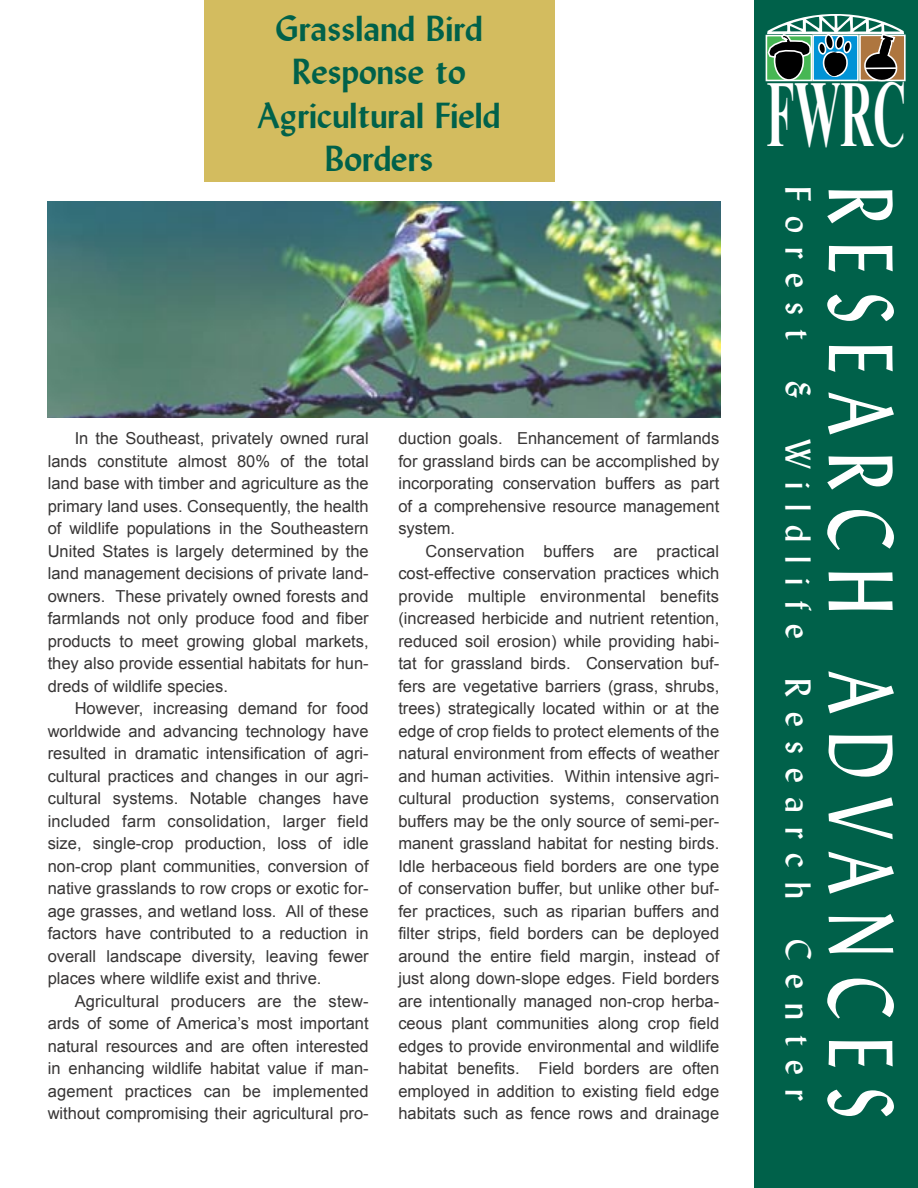
<style>
.page{position:relative;width:918px;height:1188px;background:#fff}
.page>*{position:absolute;margin:0;border:0;box-sizing:border-box;transform-origin:0 0}
.t1{font:700 93.45px "Times New Roman";color:#fff;scale:.49 1}
.t2{font:90px "Lydian BT";letter-spacing:.25em;color:#fff;scale:.8 1}
.t3{font:700 36px/43.3px "Lydian BT";color:#00614a;text-align:center}
.t4{font:36px "Lydian BT";letter-spacing:.4em;color:#fff}
.t5{font:16.5px/22.5px "Arial";color:#373535;text-align:justify}
</style>
<div class="page">
<img style="left:47px;top:201px;width:674px;height:216px">
<div style="left:204px;top:0;width:351px;height:181px;background:#d3bc5f"></div>
<div style="left:754px;top:0;width:164px;height:1188px;background:#00614a"></div>
<svg style="left:765px;top:14px;width:141px;height:68px;background:#5f847b"></svg>
<p class="t3" style="left:258px;top:6px;width:244px">Grassland Bird<br>Response to<br>Agricultural Field<br>Borders</p>
<p class="t5" style="left:48px;top:428px;width:323px;text-indent:27px">In the Southeast, privately owned rural lands constitute almost 80% of the total land base with timber and agriculture as the primary land uses. Consequently, the health of wildlife populations in the Southeastern United States is largely determined by the land management decisions of private land&shy;owners. These privately owned forests and farmlands not only produce food and fiber products to meet growing global markets, they also provide essential habitats for hun&shy;dreds of wildlife species.</p>
<p class="t5" style="left:48px;top:698px;width:322px;text-indent:27px">However, increasing demand for food worldwide and advancing technology have resulted in dramatic intensification of agri&shy;cultural practices and changes in our agri&shy;cultural systems. Notable changes have included farm consolidation, larger field size, single-crop production, loss of idle non-crop plant communities, conversion of native grasslands to row crops or exotic for&shy;age grasses, and wetland loss. All of these factors have contributed to a reduction in overall landscape diversity, leaving fewer places where wildlife exist and thrive.</p>
<p class="t5" style="left:48px;top:990px;width:323px;text-indent:27px">Agricultural producers are the stew&shy;ards of some of America’s most important natural resources and are often interested in enhancing wildlife habitat value if man&shy;agement practices can be implemented without compromising their agricultural pro-</p>
<p class="t5" style="left:398px;top:428px;width:322px">duction goals. Enhancement of farmlands for grassland birds can be accomplished by incorporating conservation buffers as part of a comprehensive resource management system.</p>
<p class="t5" style="left:398px;top:540px;width:323px;text-indent:27px">Conservation buffers are practical cost-effective conservation practices which provide multiple environmental benefits (increased herbicide and nutrient retention, reduced soil erosion) while providing habi&shy;tat for grassland birds. Conservation buf&shy;fers are vegetative barriers (grass, shrubs, trees) strategically located within or at the edge of crop fields to protect elements of the natural environment from effects of weather and human activities. Within intensive agri&shy;cultural production systems, conservation buffers may be the only source of semi-per&shy;manent grassland habitat for nesting birds.<br>Idle herbaceous field borders are one type of conservation buffer, but unlike other buf&shy;fer practices, such as riparian buffers and filter strips, field borders can be deployed around the entire field margin, instead of just along down-slope edges. Field borders are intentionally managed non-crop herba&shy;ceous plant communities along crop field edges to provide environmental and wildlife habitat benefits. Field borders are often employed in addition to existing field edge habitats such as fence rows and drainage</p>
<p class="t1" style="left:767px;top:51px;width:287px">FWRC</p>
<p class="t4" style="left:820px;top:186px;width:917px;rotate:90deg">Forest &amp; Wildlife Research Center</p>
<p class="t2" style="left:916px;top:186px;width:1167px;rotate:90deg">RESEARCH ADVANCES</p>
</div>
